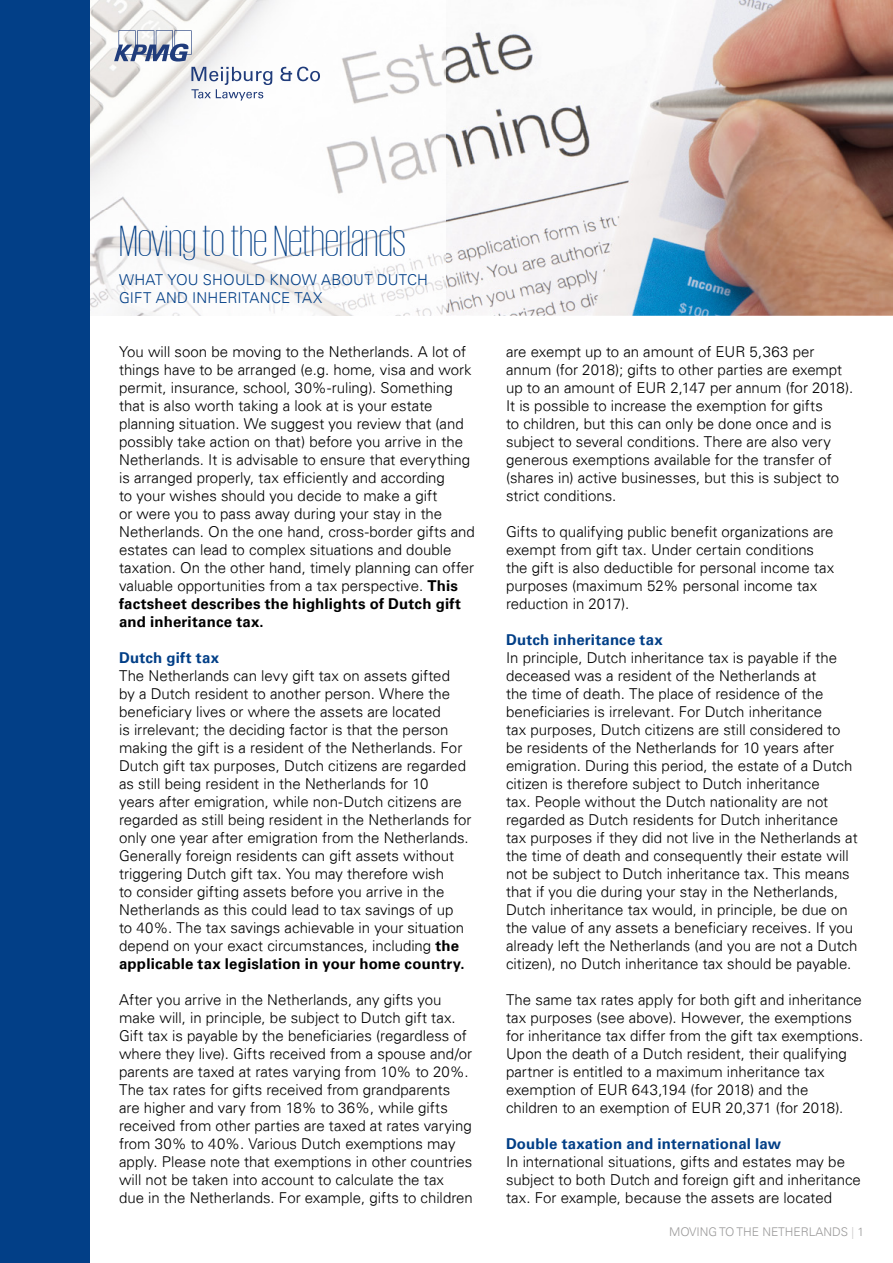
<style>
.page{position:relative;width:893px;height:1263px;background:#fff}
.page>*{position:absolute;margin:0;border:0;box-sizing:border-box;transform-origin:0 0}
.t1{font:200 45px "KPMG";color:#023f87}
.t2{font:300 15px/18px "Univers 45";color:#000}
.t3{font:700 15px/18px "Univers 65";letter-spacing:.01em;color:#000}
.t4{font:700 15px "Univers 65";letter-spacing:.01em;color:#023f87}
.t5{font:300 15px/18px "Univers 45";letter-spacing:.005em;color:#023f87}
.t6{font:300 12px "Univers 45";color:#9b9a9a}
.s1{font-family:"Univers 65";font-weight:700}
.s2{color:#cdcccc}
</style>
<div class="page">
<img style="left:446px;top:0;width:447px;height:316px">
<img style="left:89px;top:0;width:357px;height:316px">
<svg style="left:280px;top:67px;width:40px;height:14px"></svg>
<svg style="left:114px;top:30px;width:158px;height:71px"></svg>
<div style="left:0;top:0;width:89px;height:1263px;background:#023f87"></div>
<h1 class="t1" style="left:119px;top:220px;width:288px">Moving to the Netherlands</h1>
<p class="t5" style="left:119px;top:271px;width:311px">WHAT YOU SHOULD KNOW ABOUT DUTCH<br>GIFT AND INHERITANCE TAX</p>
<p class="t2" style="left:119px;top:343px;width:357px">You will soon be moving to the Netherlands. A lot of things have to be arranged (e.g. home, visa and work permit, insurance, school, 30%-ruling). Something that is also worth taking a look at is your estate planning situation. We suggest you review that (and possibly take action on that) before you arrive in the Netherlands. It is advisable to ensure that everything is arranged properly, tax efficiently and according<br>to your wishes should you decide to make a gift<br>or were you to pass away during your stay in the Netherlands. On the one hand, cross-border gifts and estates can lead to complex situations and double taxation. On the other hand, timely planning can offer valuable opportunities from a tax perspective. <span class="s1">This</span></p>
<p class="t3" style="left:119px;top:595px;width:343px">factsheet describes the highlights of Dutch gift and inheritance tax.</p>
<p class="t4" style="left:119px;top:649px;width:101px">Dutch gift tax</p>
<p class="t2" style="left:119px;top:667px;width:354px">The Netherlands can levy gift tax on assets gifted<br>by a Dutch resident to another person. Where the beneficiary lives or where the assets are located<br>is irrelevant; the deciding factor is that the person making the gift is a resident of the Netherlands. For Dutch gift tax purposes, Dutch citizens are regarded as still being resident in the Netherlands for 10<br>years after emigration, while non-Dutch citizens are regarded as still being resident in the Netherlands for only one year after emigration from the Netherlands.<br>Generally foreign residents can gift assets without triggering Dutch gift tax. You may therefore wish<br>to consider gifting assets before you arrive in the Netherlands as this could lead to tax savings of up<br>to 40%. The tax savings achievable in your situation depend on your exact circumstances, including <span class="s1">the</span></p>
<p class="t3" style="left:119px;top:955px;width:347px">applicable tax legislation in your home country.</p>
<p class="t2" style="left:119px;top:991px;width:355px">After you arrive in the Netherlands, any gifts you make will, in principle, be subject to Dutch gift tax.<br>Gift tax is payable by the beneficiaries (regardless of where they live). Gifts received from a spouse and/or parents are taxed at rates varying from 10% to 20%.<br>The tax rates for gifts received from grandparents are higher and vary from 18% to 36%, while gifts received from other parties are taxed at rates varying from 30% to 40%. Various Dutch exemptions may apply. Please note that exemptions in other countries will not be taken into account to calculate the tax<br>due in the Netherlands. For example, gifts to children</p>
<p class="t2" style="left:506px;top:343px;width:349px">are exempt up to an amount of EUR 5,363 per annum (for 2018); gifts to other parties are exempt up to an amount of EUR 2,147 per annum (for 2018).<br>It is possible to increase the exemption for gifts<br>to children, but this can only be done once and is subject to several conditions. There are also very generous exemptions available for the transfer of (shares in) active businesses, but this is subject to strict conditions.</p>
<p class="t2" style="left:506px;top:523px;width:330px">Gifts to qualifying public benefit organizations are exempt from gift tax. Under certain conditions the gift is also deductible for personal income tax purposes (maximum 52% personal income tax reduction in 2017).</p>
<p class="t4" style="left:506px;top:631px;width:158px">Dutch inheritance tax</p>
<p class="t2" style="left:506px;top:649px;width:353px">In principle, Dutch inheritance tax is payable if the deceased was a resident of the Netherlands at<br>the time of death. The place of residence of the beneficiaries is irrelevant. For Dutch inheritance<br>tax purposes, Dutch citizens are still considered to be residents of the Netherlands for 10 years after emigration. During this period, the estate of a Dutch citizen is therefore subject to Dutch inheritance<br>tax. People without the Dutch nationality are not regarded as Dutch residents for Dutch inheritance tax purposes if they did not live in the Netherlands at the time of death and consequently their estate will not be subject to Dutch inheritance tax. This means that if you die during your stay in the Netherlands, Dutch inheritance tax would, in principle, be due on the value of any assets a beneficiary receives. If you already left the Netherlands (and you are not a Dutch citizen), no Dutch inheritance tax should be payable.</p>
<p class="t2" style="left:506px;top:991px;width:359px">The same tax rates apply for both gift and inheritance tax purposes (see above). However, the exemptions for inheritance tax differ from the gift tax exemptions.<br>Upon the death of a Dutch resident, their qualifying partner is entitled to a maximum inheritance tax exemption of EUR 643,194 (for 2018) and the children to an exemption of EUR 20,371 (for 2018).</p>
<p class="t4" style="left:506px;top:1135px;width:277px">Double taxation and international law</p>
<p class="t2" style="left:506px;top:1153px;width:356px">In international situations, gifts and estates may be subject to both Dutch and foreign gift and inheritance tax. For example, because the assets are located</p>
<p class="t6" style="left:669px;top:1224px;width:196px">MOVING TO THE NETHERLANDS <span class="s2">|</span> 1</p>
</div>
